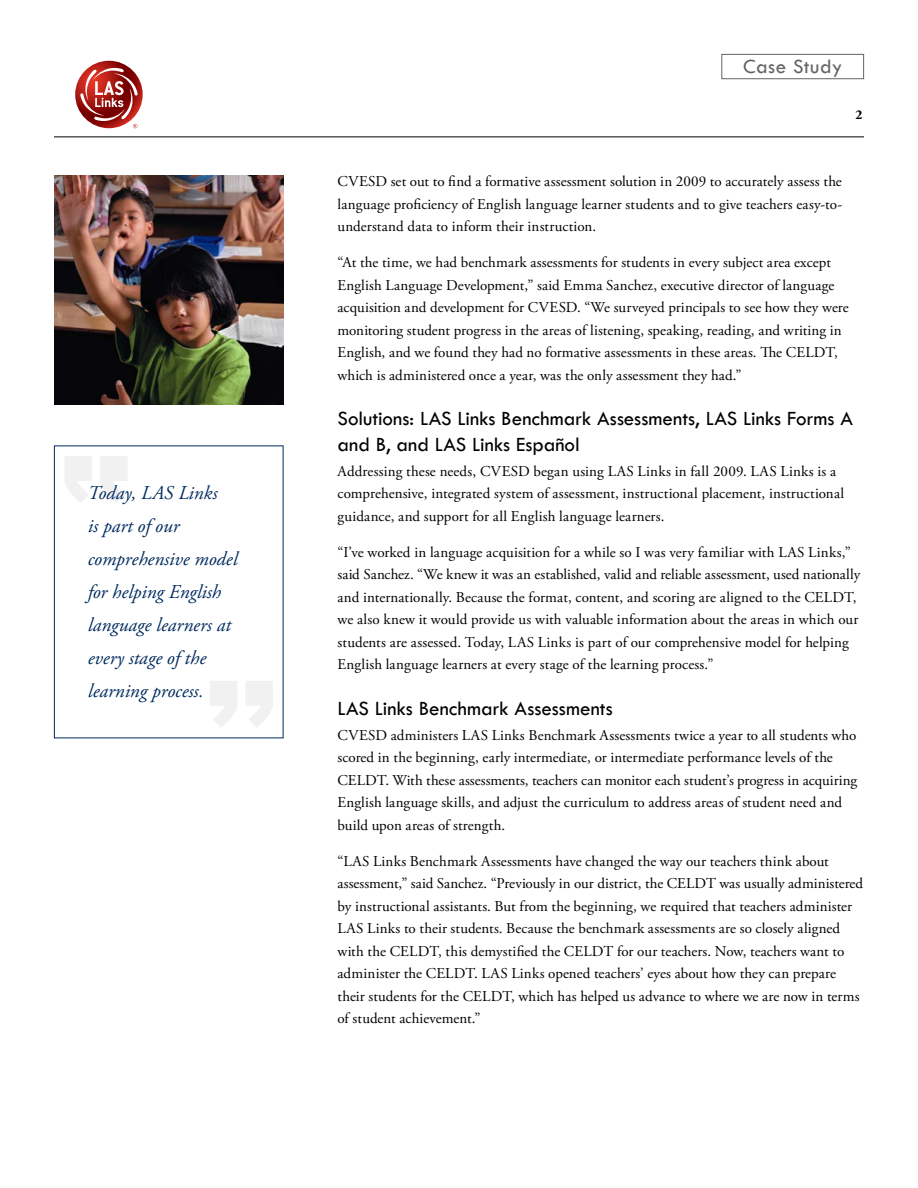
<style>
.page{position:relative;width:918px;height:1188px;background:#fff}
.page>*{position:absolute;margin:0;border:0;box-sizing:border-box;transform-origin:0 0}
.t1{font:21px/25.2px "Tw Cen";letter-spacing:.005em;color:#000}
.t2{font:21px "Tw Cen";letter-spacing:.02em;color:#636466}
.t3{font:italic 19.5px/33px "Adobe Garamond Pro";color:#002b5f}
.t4{font:15px/22.5px "Adobe Garamond Pro";letter-spacing:.005em;color:#000}
.t5{font:700 13.5px "Adobe Garamond";color:#000}
</style>
<div class="page">
<hr style="left:54px;top:136px;width:810px;height:1px;background:#000">
<div style="left:721px;top:54px;width:143px;height:25px;background:#fff;border:1px solid #636466"></div>
<svg style="left:75px;top:61px;width:68px;height:67px"></svg>
<svg style="left:65px;top:456px;width:62px;height:47px"></svg>
<svg style="left:210px;top:681px;width:63px;height:46px"></svg>
<img style="left:54px;top:176px;width:230px;height:229px">
<h2 class="t3" style="left:88px;top:477px;width:151px">Today, LAS Links<br>is part of our comprehensive model for helping English language learners at every stage of the learning process.</h2>
<h1 class="t2" style="left:743px;top:54px;width:101px">Case Study</h1>
<p class="t5" style="left:855px;top:108px;width:9px">2</p>
<p class="t4" style="left:338px;top:171px;width:506px;text-align:justify">CVESD set out to find a formative assessment solution in 2009 to accurately assess the language proficiency of English language learner students and to give teachers easy-to&shy;understand data to inform their instruction.</p>
<p class="t4" style="left:338px;top:252px;width:513px">“At the time, we had benchmark assessments for students in every subject area except English Language Development,” said Emma Sanchez, executive director of language acquisition and development for CVESD. “We surveyed principals to see how they were monitoring student progress in the areas of listening, speaking, reading, and writing in English, and we found they had no formative assessments in these areas. The CELDT, which is administered once a year, was the only assessment they had.”</p>
<h1 class="t1" style="left:338px;top:406px;width:517px">Solutions: LAS Links Benchmark Assessments, LAS Links Forms A and B, and LAS Links Español</h1>
<p class="t4" style="left:338px;top:460px;width:508px">Addressing these needs, CVESD began using LAS Links in fall 2009. LAS Links is a comprehensive, integrated system of assessment, instructional placement, instructional guidance, and support for all English language learners.</p>
<p class="t4" style="left:338px;top:541px;width:524px">“I’ve worked in language acquisition for a while so I was very familiar with LAS Links,” said Sanchez. “We knew it was an established, valid and reliable assessment, used nationally and internationally. Because the format, content, and scoring are aligned to the CELDT, we also knew it would provide us with valuable information about the areas in which our students are assessed. Today, LAS Links is part of our comprehensive model for helping English language learners at every stage of the learning process.”</p>
<h1 class="t1" style="left:338px;top:695px;width:277px">LAS Links Benchmark Assessments</h1>
<p class="t4" style="left:338px;top:724px;width:521px">CVESD administers LAS Links Benchmark Assessments twice a year to all students who scored in the beginning, early intermediate, or intermediate performance levels of the CELDT. With these assessments, teachers can monitor each student’s progress in acquiring English language skills, and adjust the curriculum to address areas of student need and build upon areas of strength.</p>
<p class="t4" style="left:338px;top:850px;width:527px">“LAS Links Benchmark Assessments have changed the way our teachers think about assessment,” said Sanchez. “Previously in our district, the CELDT was usually administered by instructional assistants. But from the beginning, we required that teachers administer LAS Links to their students. Because the benchmark assessments are so closely aligned with the CELDT, this demystified the CELDT for our teachers. Now, teachers want to administer the CELDT. LAS Links opened teachers’ eyes about how they can prepare their students for the CELDT, which has helped us advance to where we are now in terms of student achievement.”</p>
</div>
